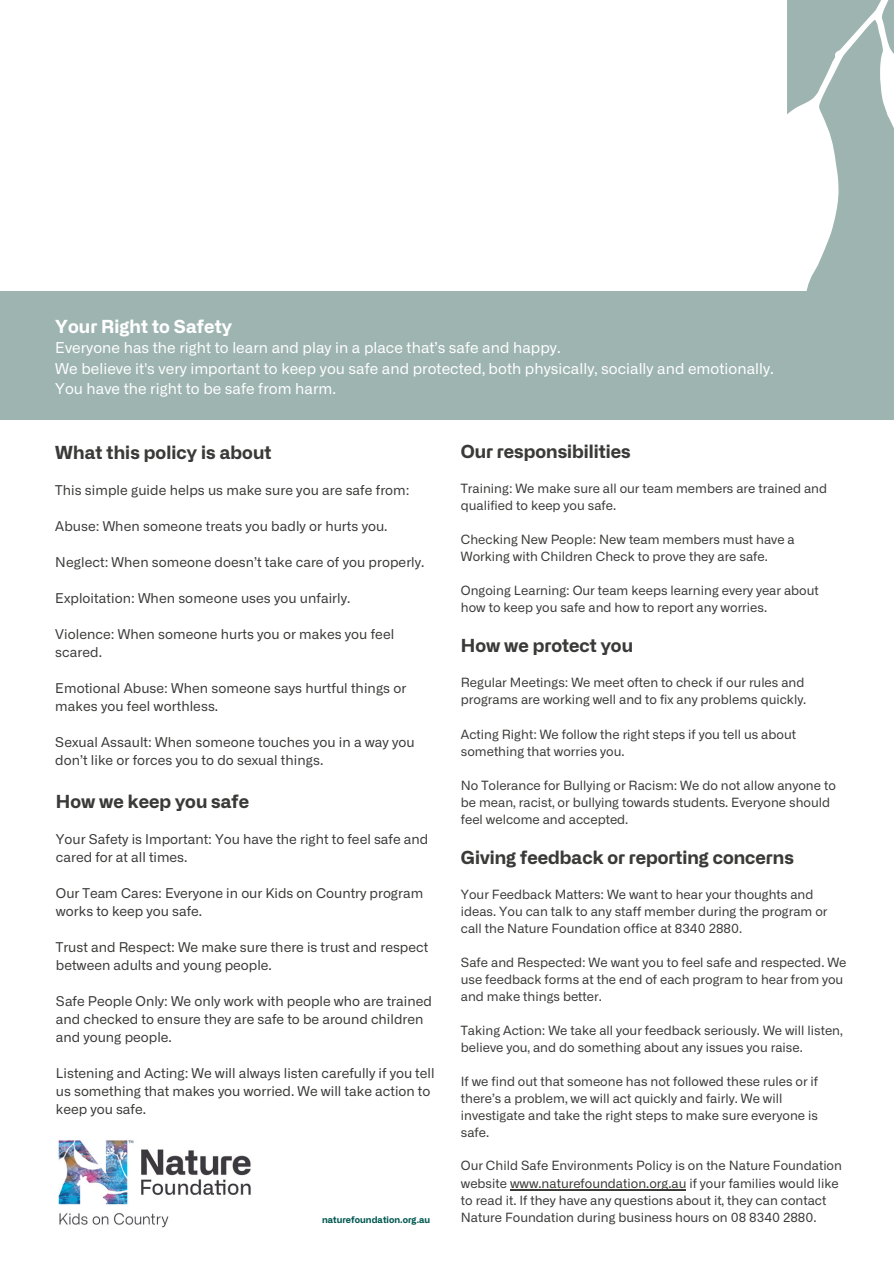
<style>
.page{position:relative;width:894px;height:1264px;background:#fff}
.page>*{position:absolute;margin:0;border:0;box-sizing:border-box;transform-origin:0 0}
.t1{font:700 18px "Alliance No.2";color:#3a3a39}
.t2{font:700 18px "Alliance No.2";letter-spacing:.005em;color:#fff}
.t3{font:15px/20.2px "Alliance No.1";letter-spacing:.005em;color:#fff}
.t4{font:13.5px/18px "Alliance No.1";color:#3a3a39}
.t5{font:12.75px/17px "Alliance No.1";color:#3a3a39}
.t6{font:700 9px "Alliance No.2";letter-spacing:.005em;color:#025952}
.s1{font-family:"Myriad Pro"}
</style>
<div class="page">
<div style="left:0;top:291px;width:666px;height:129px;background:#9db4b1"></div>
<img style="left:58px;top:1140px;width:193px;height:88px">
<svg style="left:787px;top:0;width:106px;height:291px"></svg>
<div style="left:226px;top:291px;width:667px;height:129px;background:#9db4b1"></div>
<hr style="left:510px;top:1189px;width:176px;height:1px;background:#3a3a39">
<h1 class="t2" style="left:55px;top:314px;width:178px">Your Right to Safety</h1>
<p class="t3" style="left:55px;top:337px;width:719px">Everyone has the right to learn and play in a place that’s safe and happy.<br>We believe it's very important to keep you safe and protected, both physically, socially and emotionally.<br>You have the right to be safe from harm.</p>
<h4 class="t1" style="left:55px;top:440px;width:218px">What this policy is about</h4>
<h2 class="t4" style="left:55px;top:480px;width:355px">This simple guide helps us make sure you are safe from:</h2>
<h4 class="t4" style="left:55px;top:516px;width:334px">Abuse: When someone treats you badly or hurts you.</h4>
<h4 class="t4" style="left:55px;top:552px;width:370px">Neglect: When someone doesn’t take care of you properly.</h4>
<h4 class="t4" style="left:55px;top:588px;width:296px">Exploitation: When someone uses you unfairly.</h4>
<h2 class="t4" style="left:55px;top:624px;width:340px">Violence: When someone hurts you or makes you feel scared.</h2>
<h4 class="t4" style="left:55px;top:678px;width:352px">Emotional Abuse: When someone says hurtful things or makes you feel worthless.</h4>
<h4 class="t4" style="left:55px;top:732px;width:361px">Sexual Assault: When someone touches you in a way you don’t like or forces you to do sexual things.</h4>
<h1 class="t1" style="left:56px;top:789px;width:195px">How we keep you safe</h1>
<p class="t4" style="left:56px;top:829px;width:374px">Your Safety is Important: You have the right to feel safe and cared for at all times.</p>
<h3 class="t4" style="left:56px;top:883px;width:369px">Our Team Cares: Everyone in our Kids on Country program works to keep you safe.</h3>
<h2 class="t4" style="left:56px;top:937px;width:374px">Trust and Respect: We make sure there is trust and respect between adults and young people.</h2>
<h4 class="t4" style="left:56px;top:991px;width:377px">Safe People Only: We only work with people who are trained and checked to ensure they are safe to be around children and young people.</h4>
<h4 class="t4" style="left:56px;top:1063px;width:380px">Listening and Acting: We will always listen carefully if you tell us something that makes you worried. We will take action to keep you safe.</h4>
<h4 class="t6" style="left:322px;top:1213px;width:110px">naturefoundation.org.au</h4>
<p class="t1" style="left:460px;top:439px;width:171px">Our responsibilities</p>
<p class="t5" style="left:460px;top:479px;width:368px">Training: We make sure all our team members are trained and qualified to keep you safe.</p>
<p class="t5" style="left:460px;top:530px;width:335px">Checking New People: New team members must have a<br>Working with Children Check to prove they are safe.</p>
<p class="t5" style="left:460px;top:581px;width:359px">Ongoing Learning: Our team keeps learning every year about how to keep you safe and how to report any worries.</p>
<p class="t1" style="left:460px;top:633px;width:174px">How we protect you</p>
<p class="t5" style="left:460px;top:673px;width:347px">Regular Meetings: We meet often to check if our rules and programs are working well and to fix any problems quickly.</p>
<p class="t5" style="left:460px;top:724px;width:336px">Acting Right: We follow the right steps if you tell us about something that worries you.</p>
<p class="t5" style="left:460px;top:775px;width:376px">No Tolerance for Bullying or Racism: We do not allow anyone to be mean, racist, or bullying towards students. Everyone should feel welcome and accepted.</p>
<p class="t1" style="left:460px;top:845px;width:334px">Giving feedback or reporting concerns</p>
<p class="t5" style="left:460px;top:885px;width:368px">Your Feedback Matters: We want to hear your thoughts and ideas. You can talk to any staff member during the program or call the Nature Foundation office at 8340 2880.</p>
<p class="t5" style="left:460px;top:953px;width:387px">Safe and Respected: We want you to feel safe and respected. We use feedback forms at the end of each program to hear from you and make things better.</p>
<p class="t5" style="left:460px;top:1021px;width:383px">Taking Action: We take all your feedback seriously. We will listen, believe you, and do something about any issues you raise.</p>
<p class="t5" style="left:460px;top:1072px;width:359px">If we find out that someone has not followed these rules or if there’s a problem, we will act quickly and fairly. We will investigate and take the right steps to make sure everyone is safe.</p>
<p class="t5" style="left:460px;top:1155px;width:382px;line-height:17.4px">Our Child Safe Environment<span class="s1">s</span> Policy is on the Nature Foundation website www.naturefoundation.org.au if your families would like to read it. If they have any questions about it, they can contact Nature Foundation during business hours on 08 8340 2880.</p>
</div>
